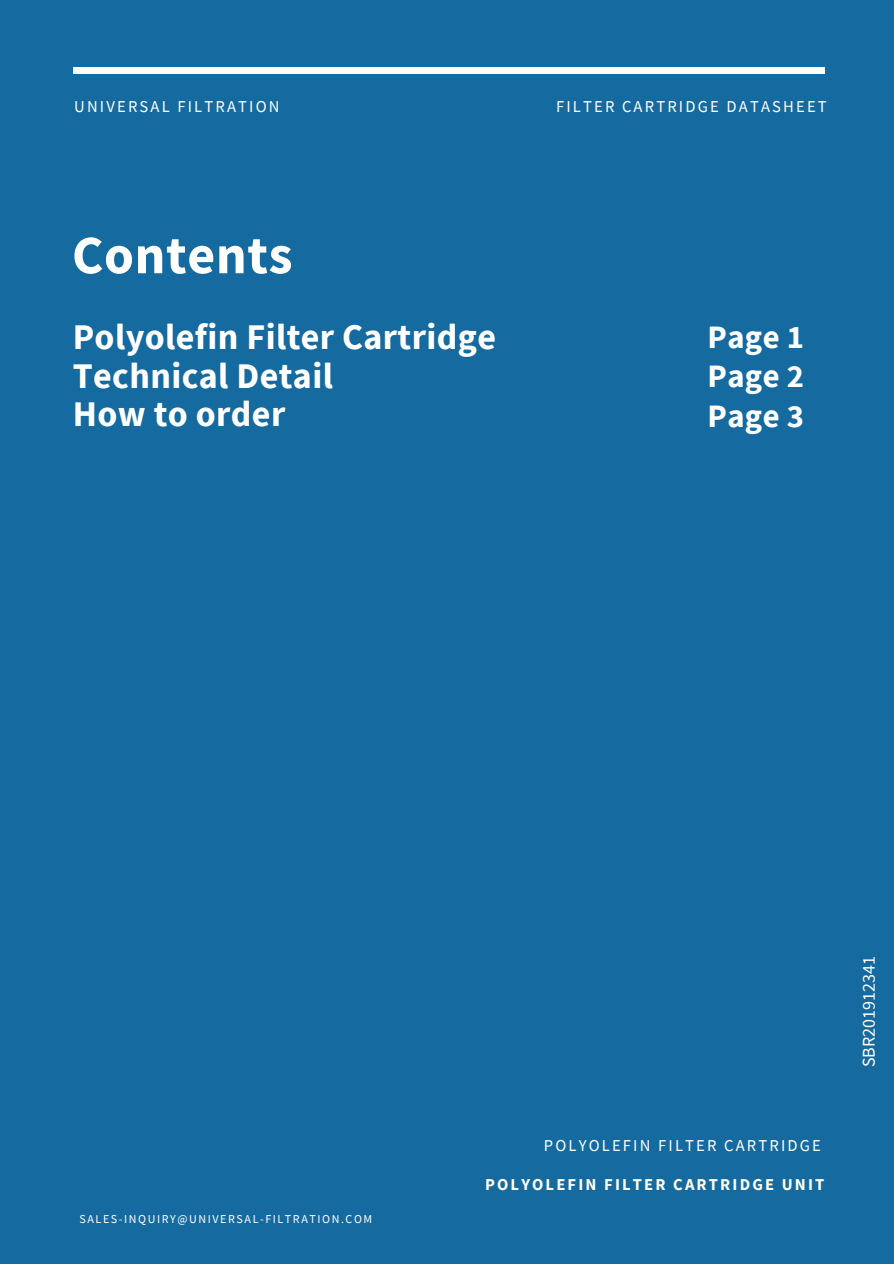
<style>
.page{position:relative;width:894px;height:1264px;background:#fff}
.page>*{position:absolute;margin:0;border:0;box-sizing:border-box;transform-origin:0 0}
.t1{font:700 54px "Source Sans Pro";letter-spacing:.01em;color:#fff}
.t2{font:700 36px/38.2px "Source Sans Pro";letter-spacing:.01em;color:#fff}
.t3{font:700 32.55px/39.6px "Source Sans Pro";letter-spacing:.01em;color:#fff;text-align:justify}
.t4{font:18px "Source Sans Pro";color:#fff}
.t5{font:16.5px "Source Sans Pro";letter-spacing:.13em;color:#fff}
.t6{font:700 16.5px "Source Sans Pro";letter-spacing:.13em;color:#fffdf1}
.t7{font:12px "Source Sans Pro";letter-spacing:.13em;color:#fff}
</style>
<div class="page">
<div style="left:0;top:0;width:893px;height:1263px;background:#156b9f"></div>
<div style="left:73px;top:67px;width:751px;height:7px;background:#fffdf1"></div>
<p class="t5" style="left:74px;top:95px;width:207px">UNIVERSAL FILTRATION</p>
<p class="t5" style="left:556px;top:95px;width:272px">FILTER CARTRIDGE DATASHEET</p>
<h1 class="t1" style="left:72px;top:220px;width:222px">Contents</h1>
<h2 class="t2" style="left:73px;top:317px;width:424px">Polyolefin Filter Cartridge<br>Technical Detail<br>How to order</h2>
<h3 class="t3" style="left:707px;top:316px;width:98px">Page 1<br>Page 2<br>Page 3</h3>
<p class="t7" style="left:79px;top:1210px;width:294px">SALES-INQUIRY@UNIVERSAL-FILTRATION.COM</p>
<p class="t5" style="left:543px;top:1135px;width:278px">POLYOLEFIN FILTER CARTRIDGE</p>
<p class="t6" style="left:485px;top:1173px;width:341px">POLYOLEFIN FILTER CARTRIDGE UNIT</p>
<p class="t4" style="left:856px;top:1067px;width:113px;rotate:-90deg">SBR201912341</p>
</div>
